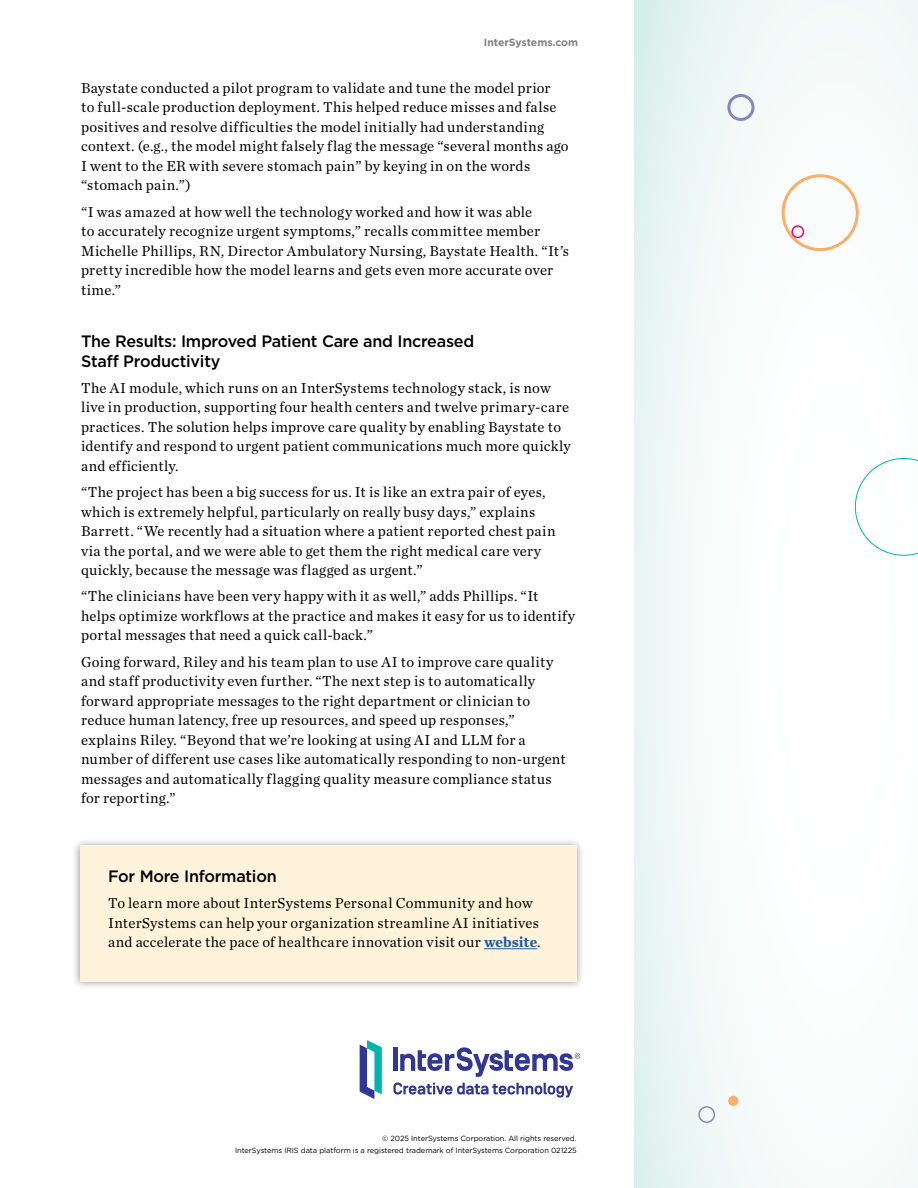
<style>
.page{position:relative;width:918px;height:1188px;background:#fff}
.page>*{position:absolute;margin:0;border:0;box-sizing:border-box;transform-origin:0 0}
.t1{font:500 16.5px/19.5px "Gotham";letter-spacing:-.015em;color:#000}
.t2{font:15px/19.5px "Chronicle Text G1";letter-spacing:.02em;color:#000}
.t3{font:700 10.5px "Gotham";color:#808285}
.t4{font:7.5px/12px "Gotham";letter-spacing:-.01em;color:#000;text-align:right}
.s1{font-family:"Chronicle Text G2";font-weight:700;color:#215e9e}
</style>
<div class="page">
<div style="left:634px;top:0;width:284px;height:1188px;background:linear-gradient(to right,#ecf7f5,#fff)"></div>
<div style="left:727px;top:94px;width:27px;height:27px;border:3px solid #8a85c0;border-radius:50%"></div>
<div style="left:698px;top:1106px;width:17px;height:17px;border:2px solid #8c87c1;border-radius:50%"></div>
<div style="left:729px;top:1096px;width:9px;height:9px;background:#faae69;border-radius:50%"></div>
<div style="left:728px;top:1096px;width:10px;height:10px;border:1px solid #faae69;border-radius:50%"></div>
<div style="left:782px;top:174px;width:77px;height:77px;border:3px solid #faae69;border-radius:50%"></div>
<div style="left:791px;top:225px;width:13px;height:13px;border:2px solid #ec008c;border-radius:50%"></div>
<svg style="left:855px;top:458px;width:63px;height:98px"></svg>
<div style="left:72px;top:837px;width:513px;height:153px;background:#000;opacity:.4"></div>
<div style="left:80px;top:846px;width:497px;height:136px;background:#fff4db"></div>
<hr style="left:484px;top:948px;width:53px;height:1px;background:#215e9e">
<div style="left:393px;top:1047px;width:5px;height:24px;background:#323795"></div>
<svg style="left:400px;top:1047px;width:180px;height:30px"></svg>
<svg style="left:360px;top:1040px;width:22px;height:59px"></svg>
<svg style="left:393px;top:1083px;width:180px;height:15px"></svg>
<p class="t3" style="left:484px;top:36px;width:96px">InterSystems.com</p>
<p class="t2" style="left:81px;top:77px;width:489px">Baystate conducted a pilot program to validate and tune the model prior<br>to full-scale production deployment. This helped reduce misses and false positives and resolve difficulties the model initially had understanding context. (e.g., the model might falsely flag the message “several months ago I went to the ER with severe stomach pain” by keying in on the words “stomach pain.”)</p>
<p class="t2" style="left:81px;top:201px;width:489px">“I was amazed at how well the technology worked and how it was able<br>to accurately recognize urgent symptoms,” recalls committee member Michelle Phillips, RN, Director Ambulatory Nursing, Baystate Health. “It’s pretty incredible how the model learns and gets even more accurate over time.”</p>
<p class="t1" style="left:81px;top:331px;width:395px">The Results: Improved Patient Care and Increased<br>Staff Productivity</p>
<p class="t2" style="left:81px;top:377px;width:491px">The AI module, which runs on an InterSystems technology stack, is now live in production, supporting four health centers and twelve primary-care practices. The solution helps improve care quality by enabling Baystate to identify and respond to urgent patient communications much more quickly and efficiently.</p>
<p class="t2" style="left:81px;top:482px;width:476px">“The project has been a big success for us. It is like an extra pair of eyes, which is extremely helpful, particularly on really busy days,” explains Barrett. “We recently had a situation where a patient reported chest pain via the portal, and we were able to get them the right medical care very quickly, because the message was flagged as urgent.”</p>
<p class="t2" style="left:81px;top:586px;width:495px">“The clinicians have been very happy with it as well,” adds Phillips. “It helps optimize workflows at the practice and makes it easy for us to identify portal messages that need a quick call-back.”</p>
<p class="t2" style="left:81px;top:651px;width:486px">Going forward, Riley and his team plan to use AI to improve care quality and staff productivity even further. “The next step is to automatically forward appropriate messages to the right department or clinician to reduce human latency, free up resources, and speed up responses,” explains Riley. “Beyond that we’re looking at using AI and LLM for a number of different use cases like automatically responding to non-urgent messages and automatically flagging quality measure compliance status for reporting.”</p>
<p class="t1" style="left:108px;top:866px;width:170px">For More Information</p>
<p class="t2" style="left:108px;top:893px;width:434px">To learn more about InterSystems Personal Community and how<br>InterSystems can help your organization streamline AI initiatives and accelerate the pace of healthcare innovation visit our <span class="s1">website</span>.</p>
<p class="t4" style="left:235px;top:1132px;width:343px">© 2025 InterSystems Corporation. All rights reserved.<br>InterSystems IRIS data platform is a registered trademark of InterSystems Corporation 021225</p>
</div>
